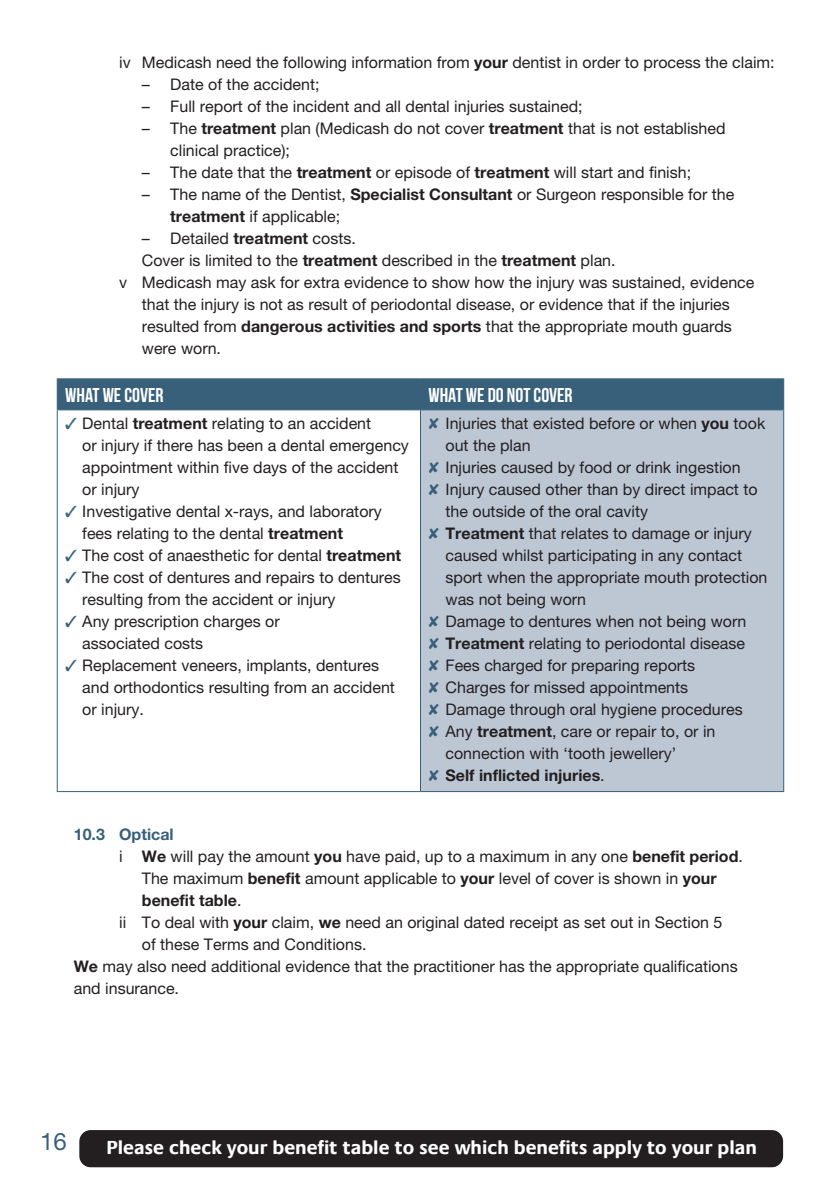
<style>
.page{position:relative;width:840px;height:1191px;background:#fff}
.page>*{position:absolute;margin:0;border:0;box-sizing:border-box;transform-origin:0 0}
.t1{font:24px "Helvetica Neue LT Std";color:#38607a}
.t2{font:700 20px "Bebas Neue";color:#fff}
.t3{font:700 19px "Praxis Com";color:#fff}
.t4{font:16px/22px "Helvetica Neue LT Std";color:#231f20}
.t5{font:700 16px "Helvetica Neue LT Std";color:#231f20}
.t6{font:700 16px "Helvetica Neue LT Std";color:#38607a}
.s1{font-weight:700}
.s2{color:#38607a}
.s3{font-weight:400}
</style>
<div class="page">
<div style="left:79px;top:1130px;width:703px;height:37px;background:#231f20;border-radius:11px"></div>
<div style="left:58px;top:379px;width:724px;height:30px;background:#38607a"></div>
<div style="left:420px;top:410px;width:363px;height:381px;background:#bdc7d4"></div>
<hr style="left:57px;top:379px;width:1px;height:30px;background:#38607a">
<hr style="left:57px;top:378px;width:363px;height:1px;background:#38607a">
<hr style="left:420px;top:379px;width:1px;height:30px;background:#38607a">
<hr style="left:420px;top:378px;width:363px;height:1px;background:#38607a">
<hr style="left:782px;top:379px;width:1px;height:30px;background:#38607a">
<hr style="left:57px;top:410px;width:1px;height:381px;background:#38607a">
<hr style="left:57px;top:409px;width:363px;height:1px;background:#38607a">
<hr style="left:57px;top:791px;width:363px;height:1px;background:#38607a">
<hr style="left:420px;top:410px;width:1px;height:381px;background:#38607a">
<hr style="left:420px;top:409px;width:363px;height:1px;background:#38607a">
<hr style="left:782px;top:410px;width:1px;height:381px;background:#38607a">
<hr style="left:420px;top:791px;width:363px;height:1px;background:#38607a">
<p class="t4" style="left:119px;top:51px;width:656px">iv Medicash need the following information from <span class="s1">your</span> dentist in order to process the claim:</p>
<p class="t4" style="left:142px;top:73px;width:179px">– Date of the accident;</p>
<p class="t4" style="left:142px;top:95px;width:442px">– Full report of the incident and all dental injuries sustained;</p>
<p class="t4" style="left:170px;top:117px;width:556px;text-indent:-28px">– The <span class="s1">treatment</span> plan (Medicash do not cover <span class="s1">treatment</span> that is not established clinical practice);</p>
<p class="t4" style="left:142px;top:161px;width:550px">– The date that the <span class="s1">treatment</span> or episode of <span class="s1">treatment</span> will start and finish;</p>
<p class="t4" style="left:170px;top:183px;width:565px;text-indent:-28px">– The name of the Dentist, <span class="s1">Specialist Consultant</span> or Surgeon responsible for the <span class="s1">treatment</span> if applicable;</p>
<p class="t4" style="left:142px;top:227px;width:215px">– Detailed <span class="s1">treatment</span> costs.</p>
<p class="t4" style="left:142px;top:249px;width:475px">Cover is limited to the <span class="s1">treatment</span> described in the <span class="s1">treatment</span> plan.</p>
<p class="t4" style="left:142px;top:271px;width:613px;text-indent:-23px">v Medicash may ask for extra evidence to show how the injury was sustained, evidence that the injury is not as result of periodontal disease, or evidence that if the injuries resulted from <span class="s1">dangerous activities and sports</span> that the appropriate mouth guards were worn.</p>
<p class="t2" style="left:65px;top:384px;width:100px">WHAT WE COVER</p>
<p class="t2" style="left:428px;top:384px;width:146px">WHAT WE DO NOT COVER</p>
<p class="t4" style="left:82px;top:412px;width:328px;text-indent:-17px"><span class="s2">✓</span> Dental <span class="s1">treatment</span> relating to an accident<br>or injury if there has been a dental emergency appointment within five days of the accident or injury</p>
<p class="t4" style="left:82px;top:500px;width:301px;text-indent:-17px"><span class="s2">✓</span> Investigative dental x-rays, and laboratory fees relating to the dental <span class="s1">treatment</span></p>
<p class="t4" style="left:65px;top:544px;width:337px"><span class="s2">✓</span> The cost of anaesthetic for dental <span class="s1">treatment</span></p>
<p class="t4" style="left:82px;top:566px;width:320px;text-indent:-17px"><span class="s2">✓</span> The cost of dentures and repairs to dentures resulting from the accident or injury</p>
<p class="t4" style="left:82px;top:610px;width:199px;text-indent:-17px"><span class="s2">✓</span> Any prescription charges or associated costs</p>
<p class="t4" style="left:82px;top:654px;width:314px;text-indent:-17px"><span class="s2">✓</span> Replacement veneers, implants, dentures and orthodontics resulting from an accident or injury.</p>
<p class="t4" style="left:445px;top:412px;width:321px;text-indent:-17px"><span class="s2">✘</span> Injuries that existed before or when <span class="s1">you</span> took out the plan</p>
<p class="t4" style="left:428px;top:456px;width:313px"><span class="s2">✘</span> Injuries caused by food or drink ingestion</p>
<p class="t4" style="left:445px;top:478px;width:313px;text-indent:-17px"><span class="s2">✘</span> Injury caused other than by direct impact to the outside of the oral cavity</p>
<p class="t4" style="left:445px;top:522px;width:323px;text-indent:-17px"><span class="s2">✘</span> <span class="s1">Treatment</span> that relates to damage or injury caused whilst participating in any contact sport when the appropriate mouth protection was not being worn</p>
<p class="t4" style="left:428px;top:610px;width:319px"><span class="s2">✘</span> Damage to dentures when not being worn</p>
<p class="t4" style="left:428px;top:632px;width:318px"><span class="s2">✘</span> <span class="s1">Treatment</span> relating to periodontal disease</p>
<p class="t4" style="left:428px;top:654px;width:268px"><span class="s2">✘</span> Fees charged for preparing reports</p>
<p class="t4" style="left:428px;top:676px;width:261px"><span class="s2">✘</span> Charges for missed appointments</p>
<p class="t4" style="left:428px;top:698px;width:315px"><span class="s2">✘</span> Damage through oral hygiene procedures</p>
<p class="t4" style="left:445px;top:720px;width:271px;text-indent:-17px"><span class="s2">✘</span> Any <span class="s1">treatment</span>, care or repair to, or in connection with ‘tooth jewellery’</p>
<p class="t5" style="left:428px;top:766px;width:178px"><span class="s2">✘</span> Self inflicted injuries<span class="s3">.</span></p>
<p class="t6" style="left:74px;top:824px;width:101px">10.3 Optical</p>
<p class="t4" style="left:142px;top:845px;width:602px;text-indent:-23px">i <span class="s1">We</span> will pay the amount <span class="s1">you</span> have paid, up to a maximum in any one <span class="s1">benefit period</span>.<br>The maximum <span class="s1">benefit</span> amount applicable to <span class="s1">your</span> level of cover is shown in <span class="s1">your benefit table</span>.</p>
<p class="t4" style="left:142px;top:911px;width:581px;text-indent:-23px">ii To deal with <span class="s1">your</span> claim, <span class="s1">we</span> need an original dated receipt as set out in Section 5 of these Terms and Conditions.</p>
<p class="t4" style="left:74px;top:955px;width:665px"><span class="s1">We</span> may also need additional evidence that the practitioner has the appropriate qualifications and insurance.</p>
<p class="t1" style="left:40px;top:1127px;width:28px">16</p>
<p class="t3" style="left:106px;top:1135px;width:651px">Please check your benefit table to see which benefits apply to your plan</p>
</div>
